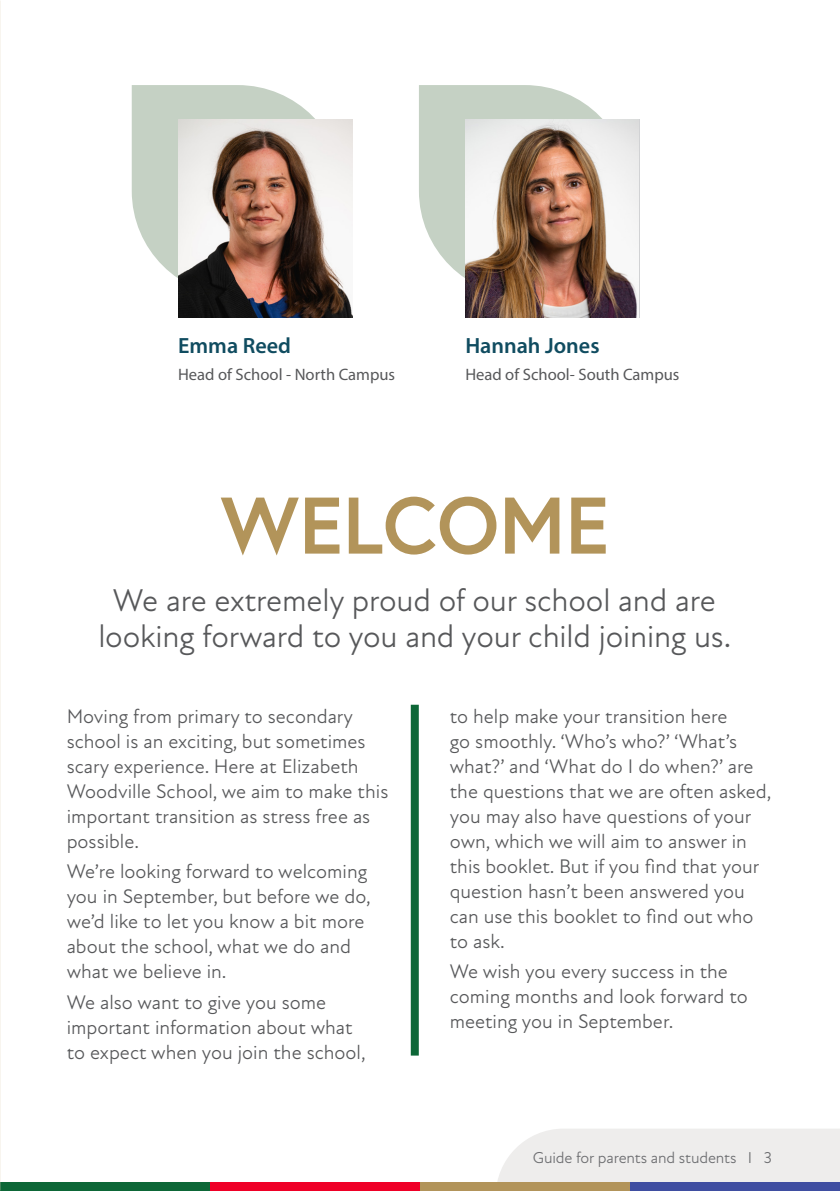
<style>
.page{position:relative;width:840px;height:1191px;background:#fff}
.page>*{position:absolute;margin:0;border:0;box-sizing:border-box;transform-origin:0 0}
.t1{font:700 80px "Europa";color:#b2945a}
.t2{font:32px/36px "New Atten";letter-spacing:-.005em;color:#57585a;text-align:center}
.t3{font:600 22px "Myriad Pro";color:#104c60}
.t4{font:20px/25px "New Atten";color:#57585a}
.t5{font:16.6px "Myriad Pro";color:#57585a}
.t6{font:16px "New Atten";letter-spacing:-.01em;color:#6c6d70}
</style>
<div class="page">
<div style="left:497px;top:1129px;width:342px;height:53px;background:#eeedec"></div>
<div style="left:0;top:1182px;width:210px;height:9px;background:#0d6737"></div>
<div style="left:210px;top:1182px;width:210px;height:9px;background:#ef0027"></div>
<div style="left:420px;top:1182px;width:209px;height:9px;background:#b2945a"></div>
<div style="left:629px;top:1182px;width:210px;height:9px;background:#3f4ea1"></div>
<img style="left:0;top:0;width:1px;height:1191px">
<div style="left:410px;top:704px;width:8px;height:351px;background:#0d6737"></div>
<svg style="left:132px;top:85px;width:183px;height:193px;background:#cdd7cc"></svg>
<img style="left:178px;top:119px;width:174px;height:198px">
<svg style="left:419px;top:85px;width:183px;height:193px;background:#cdd7cc"></svg>
<img style="left:465px;top:119px;width:173px;height:198px">
<p class="t3" style="left:178px;top:331px;width:114px">Emma Reed</p>
<p class="t5" style="left:178px;top:364px;width:218px">Head of School - North Campus</p>
<p class="t3" style="left:465px;top:331px;width:136px">Hannah Jones</p>
<p class="t5" style="left:465px;top:364px;width:215px">Head of School- South Campus</p>
<p class="t1" style="left:220px;top:471px;width:390px">WELCOME</p>
<p class="t2" style="left:98px;top:583px;width:634px">We are extremely proud of our school and are looking forward to you and your child joining us.</p>
<p class="t4" style="left:67px;top:703px;width:323px">Moving from primary to secondary school is an exciting, but sometimes scary experience. Here at Elizabeth<br>Woodville School, we aim to make this important transition as stress free as possible.</p>
<p class="t4" style="left:67px;top:859px;width:305px">We’re looking forward to welcoming you in September, but before we do, we’d like to let you know a bit more about the school, what we do and what we believe in.</p>
<p class="t4" style="left:67px;top:990px;width:300px">We also want to give you some important information about what to expect when you join the school,</p>
<p class="t4" style="left:449px;top:703px;width:323px">to help make your transition here<br>go smoothly. ‘Who’s who?’ ‘What’s what?’ and ‘What do I do when?’ are the questions that we are often asked, you may also have questions of your own, which we will aim to answer in this booklet. But if you find that your question hasn’t been answered you can use this booklet to find out who to ask.</p>
<p class="t4" style="left:449px;top:959px;width:299px">We wish you every success in the coming months and look forward to meeting you in September.</p>
<p class="t6" style="left:532px;top:1148px;width:240px">Guide for parents and students I 3</p>
</div>
